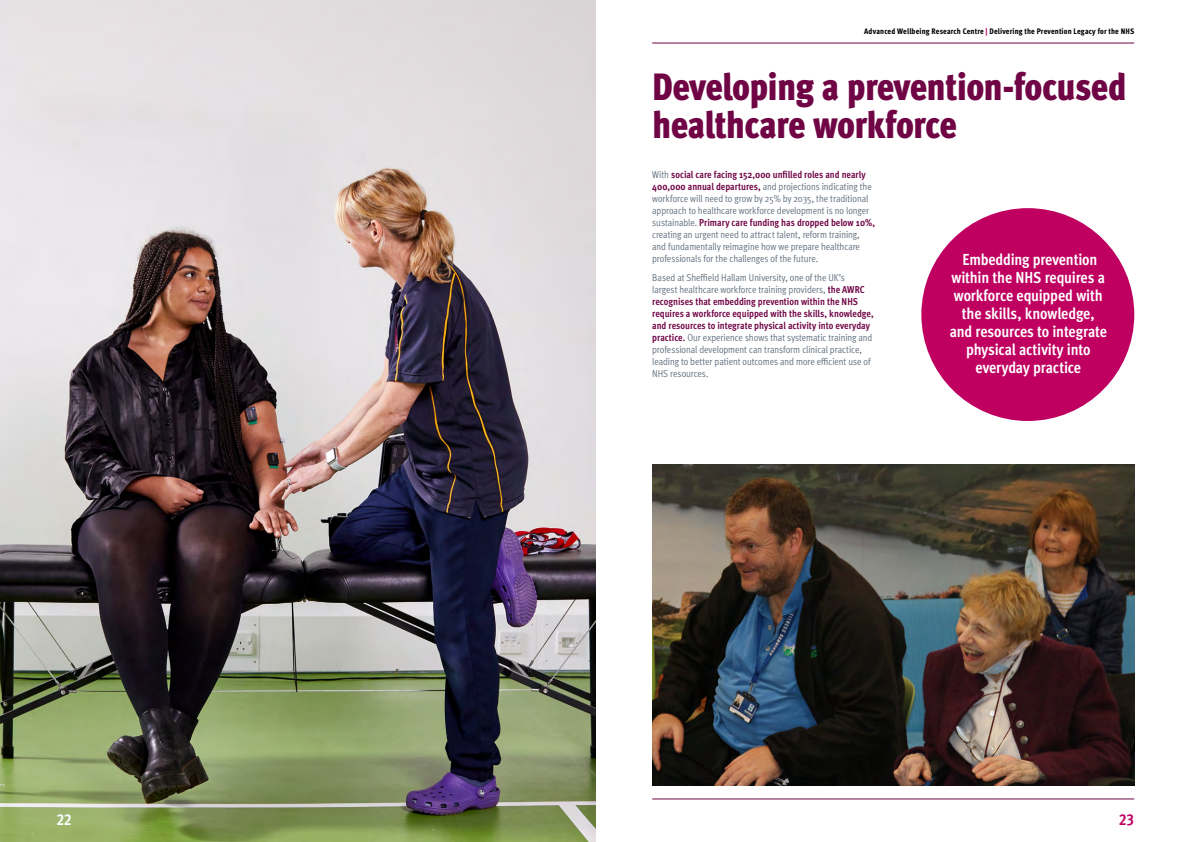
<style>
.page{position:relative;width:1191px;height:842px;background:#fff}
.page>*{position:absolute;margin:0;border:0;box-sizing:border-box;transform-origin:0 0}
.t1{font:900 condensed 38px/38px "Meta Pro";letter-spacing:-.02em;color:#700545}
.t2{font:700 condensed 16px/18px "Meta Pro";letter-spacing:-.01em;color:#fff;text-align:center}
.t3{font:700 condensed 16px "Meta Pro";color:#bf0061}
.t4{font:10px/12px "Meta Pro Cond Norm";letter-spacing:-.005em;color:#5e6c7b}
.t5{font:700 condensed 10px/12px "Meta Pro";letter-spacing:-.005em;color:#700545}
.t6{font:800 condensed 8px "Meta Pro";letter-spacing:.015em;color:#000}
.s1{color:#bf0061}
.s2{font-family:"Meta Pro Cond Norm";font-weight:400;font-stretch:normal;color:#5e6c7b}
.s3{font-family:"Meta Pro";font-weight:700;font-stretch:condensed;color:#700545}
</style>
<div class="page">
<hr style="left:652px;top:798px;width:482px;height:1px;background:#700545">
<hr style="left:652px;top:43px;width:482px;height:1px;background:#700545">
<img style="left:652px;top:464px;width:482px;height:321px">
<div style="left:921px;top:208px;width:213px;height:213px;background:#bf0061;border-radius:50%"></div>
<img style="left:0;top:0;width:595px;height:842px">
<h2 class="t2" style="left:57px;top:809px;width:17px">22</h2>
<p class="t6" style="left:864px;top:25px;width:271px">Advanced Wellbeing Research Centre <span class="s1">|</span> Delivering the Prevention Legacy for the NHS</p>
<h1 class="t1" style="left:652px;top:65px;width:476px">Developing a prevention-focused healthcare workforce</h1>
<p class="t5" style="left:652px;top:168px;width:215px"><span class="s2">With</span> social care facing 152,000 unfilled roles and nearly</p>
<p class="t4" style="left:652px;top:180px;width:221px"><span class="s3">400,000 annual departures,</span> and projections indicating the workforce will need to grow by 25% by 2035, the traditional approach to healthcare workforce development is no longer</p>
<p class="t5" style="left:652px;top:216px;width:224px"><span class="s2">sustainable.</span> Primary care funding has dropped below 10%,</p>
<p class="t4" style="left:652px;top:228px;width:209px;text-align:justify">creating an urgent need to attract talent, reform training, and fundamentally reimagine how we prepare healthcare professionals for the challenges of the future.</p>
<p class="t4" style="left:652px;top:271px;width:214px">Based at Sheffield Hallam University, one of the UK’s largest healthcare workforce training providers, <span class="s3">the AWRC</span></p>
<p class="t5" style="left:652px;top:295px;width:223px">recognises that embedding prevention within the NHS requires a workforce equipped with the skills, knowledge, and resources to integrate physical activity into everyday</p>
<p class="t4" style="left:652px;top:331px;width:222px"><span class="s3">practice.</span> Our experience shows that systematic training and professional development can transform clinical practice, leading to better patient outcomes and more efficient use of NHS resources.</p>
<h2 class="t2" style="left:949px;top:250px;width:159px">Embedding prevention within the NHS requires a workforce equipped with the skills, knowledge, and resources to integrate physical activity into everyday practice</h2>
<h2 class="t3" style="left:1119px;top:807px;width:17px">23</h2>
</div>
